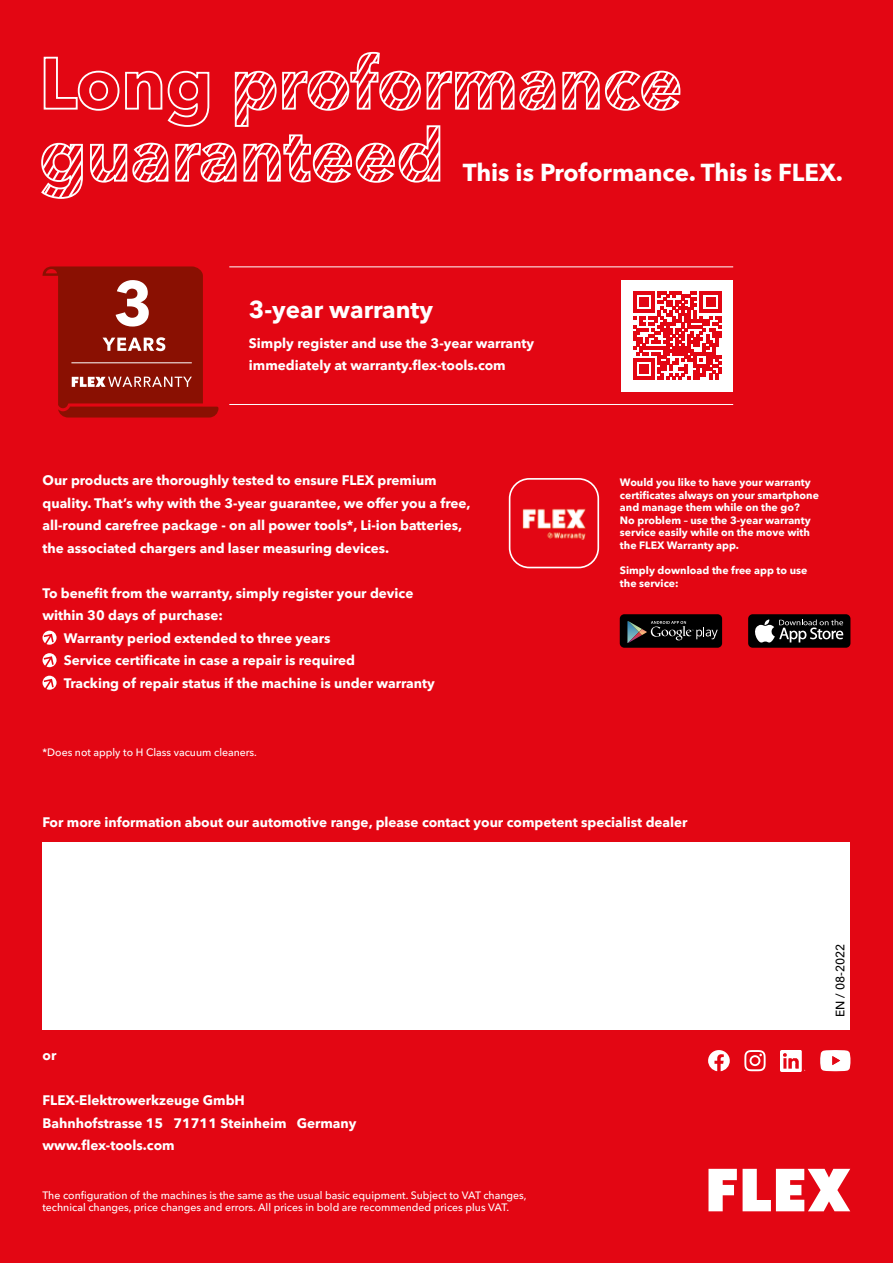
<style>
.page{position:relative;width:893px;height:1263px;background:#e30613}
.page>*{position:absolute;margin:0;border:0;box-sizing:border-box;transform-origin:0 0}
.t1{font:700 24px "Avenir Next W1 G";color:#fff}
.t2{font:700 13.5px/22.5px "Avenir Next W1 G";color:#fff}
.t3{font:500 12px "Avenir Next W1 G";color:#000}
.t4{font:700 10.5px/12.6px "Avenir Next W1 G";color:#fff}
.t5{font:500 10.5px/12.6px "Avenir Next W1 G";color:#fff}
</style>
<div class="page">
<div style="left:43px;top:842px;width:807px;height:187px;background:#fff"></div>
<svg style="left:708px;top:1169px;width:29px;height:42px"></svg>
<svg style="left:743px;top:1169px;width:107px;height:42px"></svg>
<svg style="left:744px;top:1050px;width:22px;height:21px"></svg>
<svg style="left:708px;top:1050px;width:22px;height:21px"></svg>
<img style="left:781px;top:1050px;width:24px;height:21px">
<svg style="left:820px;top:1050px;width:30px;height:21px"></svg>
<svg style="left:43px;top:631px;width:14px;height:14px"></svg>
<svg style="left:43px;top:653px;width:14px;height:14px"></svg>
<svg style="left:43px;top:676px;width:14px;height:14px"></svg>
<hr style="left:229px;top:266px;width:504px;height:1px;background:#fff">
<hr style="left:229px;top:404px;width:504px;height:1px;background:#fff">
<svg style="left:41px;top:128px;width:400px;height:71px"></svg>
<svg style="left:43px;top:51px;width:638px;height:77px"></svg>
<svg style="left:43px;top:266px;width:175px;height:151px"></svg>
<div style="left:620px;top:614px;width:102px;height:34px;background:#000;border-radius:5px"></div>
<svg style="left:627px;top:621px;width:91px;height:22px"></svg>
<div style="left:748px;top:614px;width:102px;height:34px;background:#000;border-radius:5px"></div>
<svg style="left:755px;top:619px;width:88px;height:23px"></svg>
<div style="left:621px;top:280px;width:112px;height:112px;background:#fff"></div>
<svg style="left:633px;top:292px;width:88px;height:87px"></svg>
<img style="left:510px;top:481px;width:88px;height:86px">
<div style="left:509px;top:478px;width:90px;height:90px;border:2px solid #fff;border-radius:20px"></div>
<h1 class="t1" style="left:463px;top:154px;width:382px">This is Proformance. This is FLEX.</h1>
<h1 class="t1" style="left:249px;top:290px;width:186px">3-year warranty</h1>
<p class="t2" style="left:249px;top:330px;width:287px">Simply register and use the 3-year warranty immediately at warranty.flex-tools.com</p>
<p class="t2" style="left:43px;top:468px;width:430px">Our products are thoroughly tested to ensure FLEX premium quality. That’s why with the 3-year guarantee, we offer you a free, all-round carefree package - on all power tools*, Li-ion batteries, the associated chargers and laser measuring devices.</p>
<p class="t2" style="left:43px;top:580px;width:372px">To benefit from the warranty, simply register your device</p>
<p class="t2" style="left:43px;top:603px;width:182px">within 30 days of purchase:</p>
<p class="t2" style="left:64px;top:625px;width:268px">Warranty period extended to three years</p>
<p class="t2" style="left:64px;top:648px;width:293px">Service certificate in case a repair is required</p>
<p class="t2" style="left:64px;top:670px;width:373px">Tracking of repair status if the machine is under warranty</p>
<p class="t5" style="left:43px;top:745px;width:216px">*Does not apply to H Class vacuum cleaners.</p>
<p class="t4" style="left:620px;top:475px;width:200px">Would you like to have your warranty certificates always on your smartphone and manage them while on the go?<br>No problem – use the 3-year warranty service easily while on the move with the FLEX Warranty app.</p>
<p class="t4" style="left:620px;top:563px;width:189px">Simply download the free app to use the service:</p>
<p class="t2" style="left:43px;top:810px;width:647px">For more information about our automotive range, please contact your competent specialist dealer</p>
<p class="t2" style="left:43px;top:1043px;width:15px">or</p>
<p class="t2" style="left:43px;top:1088px;width:316px">FLEX-Elektrowerkzeuge GmbH<br>Bahnhofstrasse 15 71711 Steinheim Germany www.flex-tools.com</p>
<p class="t5" style="left:43px;top:1187px;width:485px">The configuration of the machines is the same as the usual basic equipment. Subject to VAT changes, technical changes, price changes and errors. All prices in bold are recommended prices plus VAT.</p>
<p class="t3" style="left:830px;top:1017px;width:75px;rotate:-90deg">EN / 08-2022</p>
</div>
